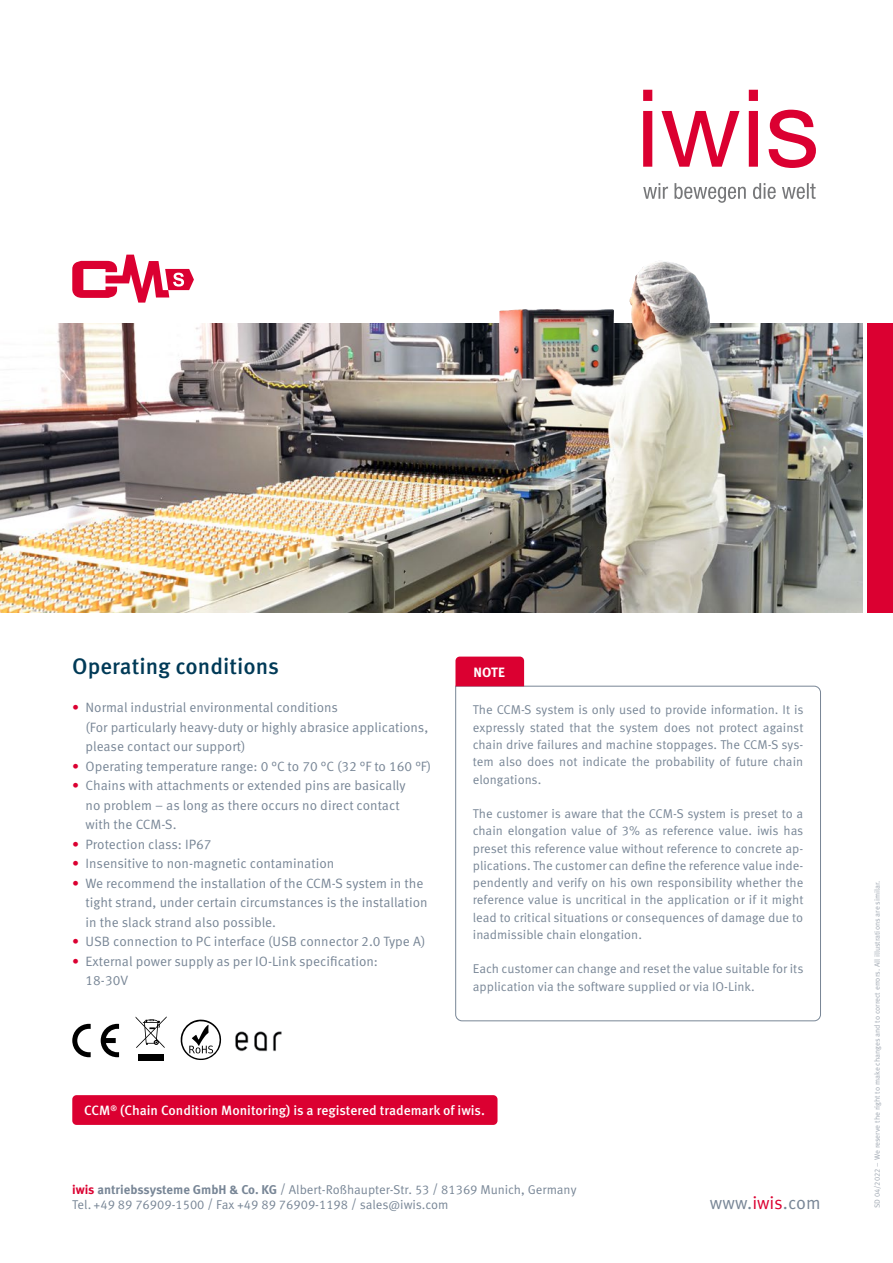
<style>
.page{position:relative;width:893px;height:1263px;background:#fff}
.page>*{position:absolute;margin:0;border:0;box-sizing:border-box;transform-origin:0 0}
.t1{font:500 22.5px "Meta OT";color:#003a57}
.t2{font:18px "Meta OT";color:#788696}
.t3{font:13.5px/19.5px "Meta OT";color:#788696}
.t4{font:500 13.5px "Meta OT";color:#fff}
.t5{font:700 13.5px "Meta OT";color:#fff}
.t6{font:12.75px/17.2px "Meta OT";color:#788696}
.t7{font:7.5px "Meta OT";color:#a0a8b2}
.s1{color:#db0031}
.s2{font-weight:700;color:#db0031}
.s3{font-weight:700}
</style>
<div class="page">
<div style="left:867px;top:323px;width:26px;height:289px;background:#db0031"></div>
<img style="left:0;top:323px;width:862px;height:289px">
<svg style="left:72px;top:255px;width:122px;height:48px"></svg>
<div style="left:138px;top:1054px;width:26px;height:6px;background:#000"></div>
<svg style="left:136px;top:1016px;width:31px;height:32px"></svg>
<svg style="left:72px;top:1024px;width:19px;height:33px"></svg>
<svg style="left:101px;top:1024px;width:18px;height:33px"></svg>
<svg style="left:181px;top:1019px;width:40px;height:41px"></svg>
<img style="left:235px;top:1031px;width:47px;height:21px">
<svg style="left:455px;top:686px;width:366px;height:335px"></svg>
<div style="left:455px;top:657px;width:69px;height:29px;background:#db0031"></div>
<img style="left:497px;top:261px;width:222px;height:132px">
<svg style="left:643px;top:183px;width:173px;height:20px"></svg>
<svg style="left:643px;top:90px;width:173px;height:78px"></svg>
<div style="left:72px;top:1095px;width:425px;height:30px;background:#db0031;border-radius:4px"></div>
<h1 class="t1" style="left:72px;top:652px;width:208px">Operating conditions</h1>
<p class="t3" style="left:86px;top:698px;width:344px;text-indent:-13px"><span class="s1">•</span> Normal industrial environmental conditions<br>(For particularly heavy-duty or highly abrasice applications, please contact our support)</p>
<p class="t3" style="left:72px;top:757px;width:360px"><span class="s1">•</span> Operating temperature range: 0 °C to 70 °C (32 °F to 160 °F)</p>
<p class="t3" style="left:86px;top:776px;width:322px;text-indent:-13px"><span class="s1">•</span> Chains with attachments or extended pins are basically no problem – as long as there occurs no direct contact with the CCM-S.</p>
<p class="t3" style="left:72px;top:835px;width:141px"><span class="s1">•</span> Protection class: IP67</p>
<p class="t3" style="left:72px;top:854px;width:264px"><span class="s1">•</span> Insensitive to non-magnetic contamination</p>
<p class="t3" style="left:85px;top:874px;width:344px;text-indent:-13px"><span class="s1">•</span> We recommend the installation of the CCM-S system in the tight strand, under certain circumstances is the installation in the slack strand also possible.</p>
<p class="t3" style="left:72px;top:932px;width:355px"><span class="s1">•</span> USB connection to PC interface (USB connector 2.0 Type A)</p>
<p class="t3" style="left:86px;top:952px;width:294px;text-indent:-13px"><span class="s1">•</span> External power supply as per IO-Link specification:<br>18-30V</p>
<p class="t5" style="left:473px;top:663px;width:33px">NOTE</p>
<p class="t6" style="left:473px;top:702px;width:332px;text-align:justify">The CCM-S system is only used to provide information. It is expressly stated that the system does not protect against chain drive failures and machine stoppages. The CCM-S sys&shy;tem also does not indicate the probability of future chain elongations.</p>
<p class="t6" style="left:473px;top:805px;width:332px;text-align:justify">The customer is aware that the CCM-S system is preset to a chain elongation value of 3% as reference value. iwis has preset this reference value without reference to concrete ap&shy;plications. The customer can define the reference value inde&shy;pendently and verify on his own responsibility whether the reference value is uncritical in the application or if it might lead to critical situations or consequences of damage due to inadmissible chain elongation.</p>
<p class="t6" style="left:473px;top:960px;width:332px">Each customer can change and reset the value suitable for its application via the software supplied or via IO-Link.</p>
<p class="t4" style="left:84px;top:1102px;width:402px">CCM<sup>®</sup> (Chain Condition Monitoring) is a registered trademark of iwis.</p>
<p class="t6" style="left:72px;top:1182px;width:506px;line-height:15.3px"><span class="s2">iwis</span> <span class="s3">antriebssysteme GmbH &amp; Co. KG</span> / Albert-Roßhaupter-Str. 53 / 81369 Munich, Germany<br>Tel. +49 89 76909-1500 / Fax +49 89 76909-1198 / sales@iwis.com</p>
<h2 class="t2" style="left:710px;top:1192px;width:112px">www.<span class="s1">iwis</span>.com</h2>
<p class="t7" style="left:873px;top:1208px;width:329px;rotate:-90deg">SD 04/2022 – We reserve the right to make changes and to correct errors. All illustrations are similar.</p>
</div>
